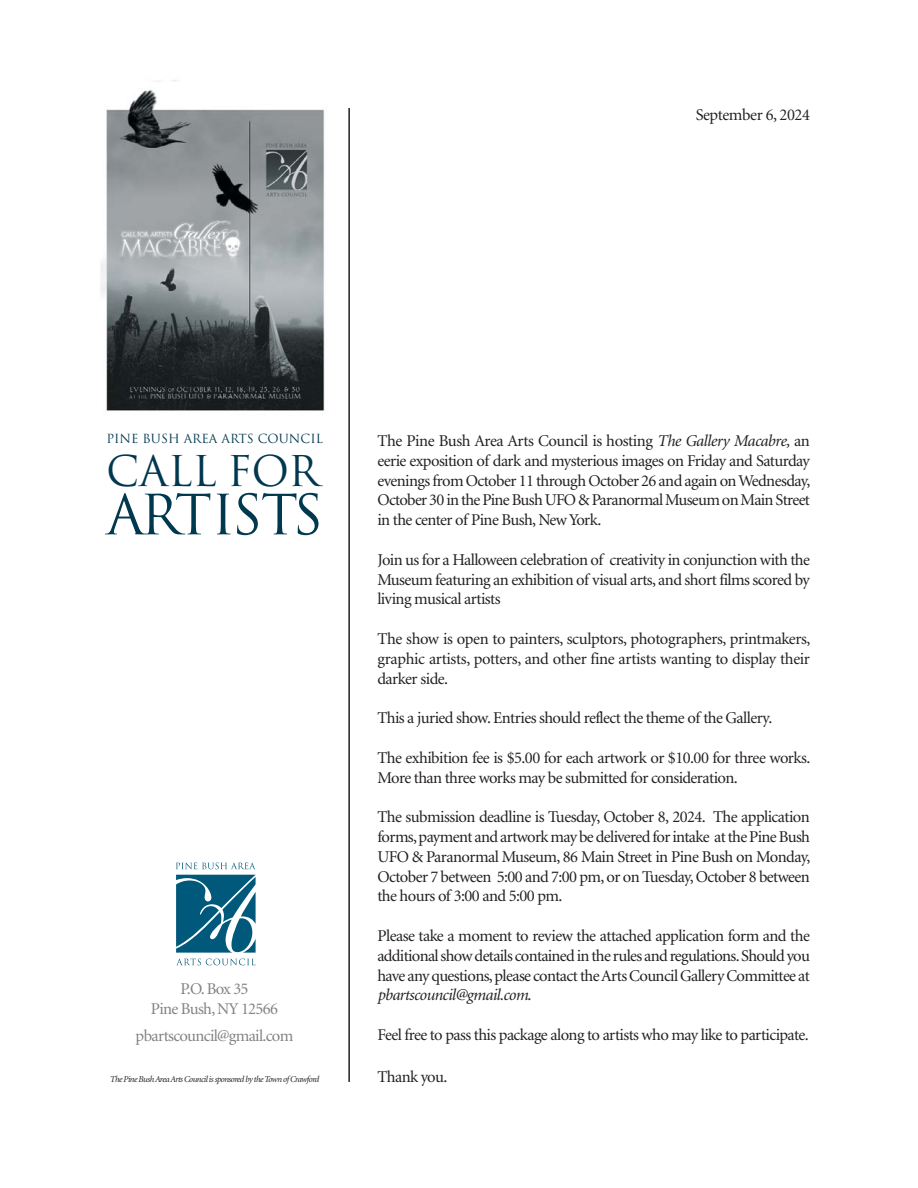
<style>
.page{position:relative;width:918px;height:1188px;background:#fff}
.page>*{position:absolute;margin:0;border:0;box-sizing:border-box;transform-origin:0 0}
.t1{font:54px "Trajan";letter-spacing:-.07em;color:#00384f}
.t2{font:41.25px "Trajan";color:#00384f}
.t3{font:16.5px/19.8px "Minion";letter-spacing:-.035em;color:#231f20;text-align:justify}
.t4{font:16.5px/19.8px "Minion";letter-spacing:-.04em;color:#808284;text-align:center}
.t5{font:12.3px "Trajan";color:#00384f}
.t6{font:italic 9px "Minion";letter-spacing:-.06em;color:#231f20}
.s1{font-style:italic}
</style>
<div class="page">
<hr style="left:348px;top:108px;width:2px;height:974px;background:#231f20">
<img style="left:101px;top:80px;width:224px;height:331px">
<svg style="left:177px;top:959px;width:79px;height:6px"></svg>
<svg style="left:176px;top:875px;width:80px;height:78px"></svg>
<svg style="left:176px;top:863px;width:79px;height:6px"></svg>
<p class="t3" style="left:696px;top:106px;width:116px">September 6, 2024</p>
<p class="t5" style="left:107px;top:432px;width:218px">PINE BUSH AREA ARTS COUNCIL</p>
<h2 class="t2" style="left:106px;top:448px;width:215px">CALL FOR</h2>
<h1 class="t1" style="left:106px;top:484px;width:218px">ARTISTS</h1>
<p class="t4" style="left:151px;top:980px;width:129px">P.O. Box 35<br>Pine Bush, NY 12566</p>
<p class="t4" style="left:136px;top:1027px;width:159px">pbartscouncil@gmail.com</p>
<p class="t6" style="left:110px;top:1075px;width:211px">The Pine Bush Area Arts Council is sponsored by the Town of Crawford</p>
<p class="t3" style="left:377px;top:432px;width:435px">The Pine Bush Area Arts Council is hosting <span class="s1">The Gallery Macabre,</span> an eerie exposition of dark and mysterious images on Friday and Saturday evenings from October 11 through October 26 and again on Wednesday, October 30 in the Pine Bush UFO &amp; Paranormal Museum on Main Street in the center of Pine Bush, New York.</p>
<p class="t3" style="left:377px;top:551px;width:434px">Join us for a Halloween celebration of creativity in conjunction with the Museum featuring an exhibition of visual arts, and short films scored by living musical artists</p>
<p class="t3" style="left:377px;top:630px;width:435px">The show is open to painters, sculptors, photographers, printmakers, graphic artists, potters, and other fine artists wanting to display their darker side.</p>
<p class="t3" style="left:377px;top:709px;width:396px">This a juried show. Entries should reflect the theme of the Gallery.</p>
<p class="t3" style="left:377px;top:749px;width:435px">The exhibition fee is $5.00 for each artwork or $10.00 for three works.<br>More than three works may be submitted for consideration.</p>
<p class="t3" style="left:377px;top:808px;width:435px">The submission deadline is Tuesday, October 8, 2024. The application forms, payment and artwork may be delivered for intake at the Pine Bush UFO &amp; Paranormal Museum, 86 Main Street in Pine Bush on Monday, October 7 between 5:00 and 7:00 pm, or on Tuesday, October 8 between the hours of 3:00 and 5:00 pm.</p>
<p class="t3" style="left:377px;top:927px;width:434px">Please take a moment to review the attached application form and the additional show details contained in the rules and regulations. Should you have any questions, please contact the Arts Council Gallery Committee at <span class="s1">pbartscouncil@gmail.com</span>.</p>
<p class="t3" style="left:377px;top:1026px;width:433px">Feel free to pass this package along to artists who may like to participate.</p>
<p class="t3" style="left:377px;top:1068px;width:72px">Thank you.</p>
</div>
